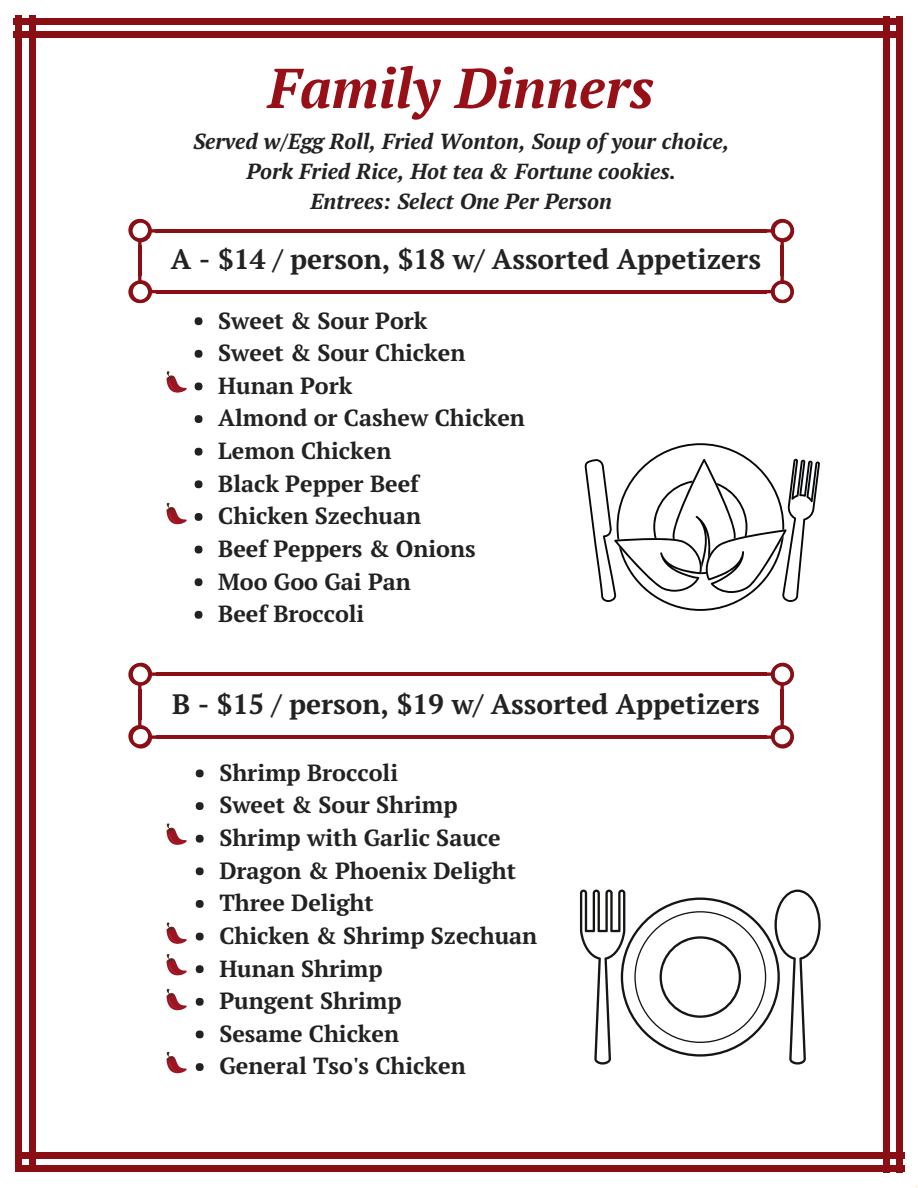
<style>
.page{position:relative;width:918px;height:1188px;background:#fff}
.page>*{position:absolute;margin:0;border:0;box-sizing:border-box;transform-origin:0 0}
.t1{font:italic 700 55.95px "PT Serif";color:#971017}
.t2{font:700 28.05px "PT Serif";color:#222}
.t3{font:700 23.4px/32.7px "PT Serif";color:#222}
.t4{font:italic 700 21.75px/30.3px "PT Serif";color:#222;text-align:center}
</style>
<div class="page">
<div style="left:14px;top:18px;width:889px;height:6px;background:#8a0f15"></div>
<div style="left:14px;top:31px;width:889px;height:7px;background:#8a0f15"></div>
<div style="left:16px;top:15px;width:6px;height:1157px;background:#8a0f15"></div>
<div style="left:29px;top:15px;width:6px;height:1157px;background:#8a0f15"></div>
<div style="left:883px;top:16px;width:7px;height:1157px;background:#8a0f15"></div>
<div style="left:896px;top:16px;width:7px;height:1157px;background:#8a0f15"></div>
<div style="left:15px;top:1152px;width:889px;height:6px;background:#8a0f15"></div>
<div style="left:15px;top:1165px;width:889px;height:7px;background:#8a0f15"></div>
<svg style="left:166px;top:371px;width:21px;height:22px"></svg>
<div style="left:195px;top:317px;width:7px;height:8px;background:#222;border-radius:50%"></div>
<div style="left:195px;top:350px;width:7px;height:8px;background:#222;border-radius:50%"></div>
<div style="left:195px;top:382px;width:7px;height:8px;background:#222;border-radius:50%"></div>
<div style="left:195px;top:415px;width:7px;height:8px;background:#222;border-radius:50%"></div>
<div style="left:195px;top:448px;width:7px;height:8px;background:#222;border-radius:50%"></div>
<div style="left:195px;top:480px;width:7px;height:8px;background:#222;border-radius:50%"></div>
<div style="left:195px;top:513px;width:7px;height:8px;background:#222;border-radius:50%"></div>
<div style="left:195px;top:546px;width:7px;height:8px;background:#222;border-radius:50%"></div>
<div style="left:195px;top:578px;width:7px;height:8px;background:#222;border-radius:50%"></div>
<div style="left:195px;top:611px;width:7px;height:8px;background:#222;border-radius:50%"></div>
<svg style="left:166px;top:503px;width:21px;height:21px"></svg>
<div style="left:196px;top:770px;width:8px;height:7px;background:#222;border-radius:50%"></div>
<div style="left:196px;top:802px;width:8px;height:8px;background:#222;border-radius:50%"></div>
<div style="left:196px;top:835px;width:8px;height:8px;background:#222;border-radius:50%"></div>
<div style="left:196px;top:867px;width:8px;height:8px;background:#222;border-radius:50%"></div>
<div style="left:196px;top:900px;width:8px;height:8px;background:#222;border-radius:50%"></div>
<div style="left:196px;top:933px;width:8px;height:7px;background:#222;border-radius:50%"></div>
<div style="left:196px;top:965px;width:8px;height:8px;background:#222;border-radius:50%"></div>
<div style="left:196px;top:998px;width:8px;height:8px;background:#222;border-radius:50%"></div>
<div style="left:196px;top:1030px;width:8px;height:8px;background:#222;border-radius:50%"></div>
<div style="left:196px;top:1063px;width:8px;height:8px;background:#222;border-radius:50%"></div>
<svg style="left:580px;top:890px;width:241px;height:175px"></svg>
<svg style="left:584px;top:443px;width:236px;height:168px"></svg>
<svg style="left:166px;top:824px;width:21px;height:21px"></svg>
<svg style="left:166px;top:922px;width:21px;height:22px"></svg>
<svg style="left:166px;top:954px;width:21px;height:21px"></svg>
<svg style="left:166px;top:989px;width:21px;height:21px"></svg>
<svg style="left:166px;top:1052px;width:21px;height:21px"></svg>
<hr style="left:156px;top:229px;width:611px;height:4px;background:#8a0f15">
<hr style="left:156px;top:735px;width:611px;height:4px;background:#8a0f15">
<hr style="left:156px;top:290px;width:611px;height:3px;background:#8a0f15">
<hr style="left:156px;top:672px;width:611px;height:4px;background:#8a0f15">
<hr style="left:138px;top:245px;width:3px;height:31px;background:#8a0f15">
<svg style="left:128px;top:219px;width:28px;height:27px"></svg>
<svg style="left:128px;top:275px;width:29px;height:28px"></svg>
<hr style="left:138px;top:689px;width:3px;height:31px;background:#8a0f15">
<svg style="left:128px;top:663px;width:28px;height:28px"></svg>
<svg style="left:128px;top:719px;width:28px;height:30px"></svg>
<hr style="left:780px;top:689px;width:4px;height:31px;background:#8a0f15">
<svg style="left:767px;top:663px;width:27px;height:26px"></svg>
<svg style="left:767px;top:720px;width:27px;height:29px"></svg>
<hr style="left:780px;top:245px;width:4px;height:31px;background:#8a0f15">
<svg style="left:767px;top:219px;width:27px;height:26px"></svg>
<svg style="left:765px;top:276px;width:29px;height:27px"></svg>
<h1 class="t1" style="left:268px;top:50px;width:388px">Family Dinners</h1>
<p class="t4" style="left:193px;top:125px;width:538px">Served w/Egg Roll, Fried Wonton, Soup of your choice,<br>Pork Fried Rice, Hot tea &amp; Fortune cookies.<br>Entrees: Select One Per Person</p>
<p class="t2" style="left:171px;top:240px;width:592px">A - $14 / person, $18 w/ Assorted Appetizers</p>
<p class="t3" style="left:218px;top:303px;width:308px">Sweet &amp; Sour Pork<br>Sweet &amp; Sour Chicken<br>Hunan Pork<br>Almond or Cashew Chicken<br>Lemon Chicken<br>Black Pepper Beef<br>Chicken Szechuan<br>Beef Peppers &amp; Onions<br>Moo Goo Gai Pan<br>Beef Broccoli</p>
<p class="t2" style="left:172px;top:685px;width:589px">B - $15 / person, $19 w/ Assorted Appetizers</p>
<p class="t3" style="left:219px;top:756px;width:319px">Shrimp Broccoli<br>Sweet &amp; Sour Shrimp<br>Shrimp with Garlic Sauce<br>Dragon &amp; Phoenix Delight<br>Three Delight<br>Chicken &amp; Shrimp Szechuan<br>Hunan Shrimp<br>Pungent Shrimp<br>Sesame Chicken<br>General Tso's Chicken</p>
</div>
